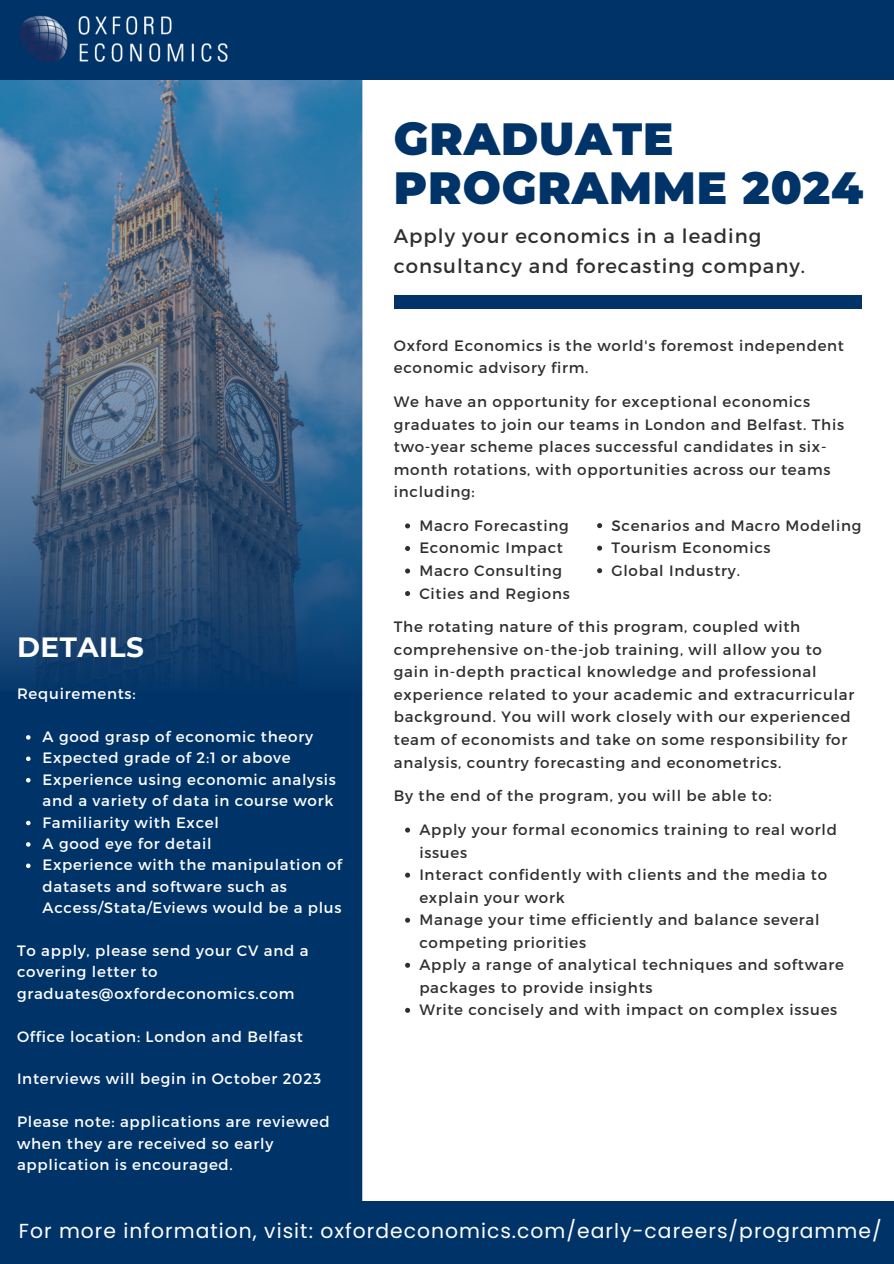
<style>
.page{position:relative;width:894px;height:1264px;background:#fff}
.page>*{position:absolute;margin:0;border:0;box-sizing:border-box;transform-origin:0 0}
.t1{font:900 45px/48.4px "Montserrat";letter-spacing:.02em;color:#003469}
.t2{font:700 27.75px "Montserrat";letter-spacing:.02em;color:#fff}
.t3{font:20.25px "Poppins";letter-spacing:.05em;color:#fff}
.t4{font:19.65px/29.2px "Montserrat";letter-spacing:.05em;color:#2f2f2f}
.t5{font:15px/22.5px "Montserrat";letter-spacing:.05em;color:#2f2f2f}
.t6{font:15px/21.5px "Montserrat";letter-spacing:.05em;color:#fff}
</style>
<div class="page">
<div style="left:393px;top:296px;width:468px;height:12px;background:#003469"></div>
<svg style="left:405px;top:523px;width:5px;height:5px"></svg>
<svg style="left:405px;top:546px;width:5px;height:5px"></svg>
<svg style="left:405px;top:568px;width:5px;height:5px"></svg>
<svg style="left:405px;top:591px;width:5px;height:5px"></svg>
<svg style="left:405px;top:827px;width:5px;height:5px"></svg>
<svg style="left:405px;top:872px;width:5px;height:5px"></svg>
<svg style="left:405px;top:917px;width:5px;height:5px"></svg>
<svg style="left:405px;top:962px;width:5px;height:5px"></svg>
<svg style="left:405px;top:1007px;width:5px;height:5px"></svg>
<div style="left:0;top:1201px;width:893px;height:62px;background:#003469"></div>
<div style="left:0;top:0;width:893px;height:80px;background:#003469"></div>
<svg style="left:0;top:15px;width:362px;height:677px;background:#3f6489"></svg>
<img style="left:17px;top:16px;width:212px;height:47px">
<div style="left:0;top:692px;width:362px;height:520px;background:#003469"></div>
<svg style="left:26px;top:735px;width:5px;height:4px"></svg>
<svg style="left:26px;top:756px;width:5px;height:5px"></svg>
<svg style="left:26px;top:778px;width:5px;height:4px"></svg>
<svg style="left:26px;top:820px;width:5px;height:5px"></svg>
<svg style="left:26px;top:842px;width:5px;height:4px"></svg>
<svg style="left:26px;top:863px;width:5px;height:5px"></svg>
<svg style="left:597px;top:523px;width:5px;height:5px"></svg>
<svg style="left:597px;top:545px;width:5px;height:5px"></svg>
<svg style="left:597px;top:568px;width:5px;height:5px"></svg>
<p class="t1" style="left:393px;top:115px;width:471px">GRADUATE<br>PROGRAMME 2024</p>
<p class="t4" style="left:393px;top:221px;width:412px">Apply your economics in a leading consultancy and forecasting company.</p>
<p class="t5" style="left:393px;top:333px;width:451px">Oxford Economics is the world's foremost independent economic advisory firm.</p>
<p class="t5" style="left:393px;top:390px;width:451px">We have an opportunity for exceptional economics graduates to join our teams in London and Belfast. This two-year scheme places successful candidates in six&shy;month rotations, with opportunities across our teams including:</p>
<p class="t2" style="left:17px;top:630px;width:128px">DETAILS</p>
<p class="t6" style="left:17px;top:682px;width:120px">Requirements:</p>
<p class="t6" style="left:43px;top:725px;width:272px">A good grasp of economic theory</p>
<p class="t6" style="left:43px;top:746px;width:250px">Expected grade of 2:1 or above</p>
<p class="t6" style="left:43px;top:768px;width:295px">Experience using economic analysis and a variety of data in course work</p>
<p class="t6" style="left:43px;top:810px;width:178px">Familiarity with Excel</p>
<p class="t6" style="left:43px;top:832px;width:170px">A good eye for detail</p>
<p class="t6" style="left:43px;top:853px;width:301px">Experience with the manipulation of datasets and software such as<br>Access/Stata/Eviews would be a plus</p>
<p class="t6" style="left:17px;top:939px;width:293px">To apply, please send your CV and a covering letter to graduates@oxfordeconomics.com</p>
<p class="t6" style="left:17px;top:1024px;width:287px">Office location: London and Belfast</p>
<p class="t6" style="left:17px;top:1067px;width:305px">Interviews will begin in October 2023</p>
<p class="t6" style="left:17px;top:1110px;width:314px">Please note: applications are reviewed when they are received so early application is encouraged.</p>
<p class="t5" style="left:419px;top:513px;width:151px">Macro Forecasting</p>
<p class="t5" style="left:419px;top:536px;width:145px">Economic Impact</p>
<p class="t5" style="left:419px;top:558px;width:144px">Macro Consulting</p>
<p class="t5" style="left:419px;top:581px;width:152px">Cities and Regions</p>
<p class="t5" style="left:611px;top:513px;width:251px">Scenarios and Macro Modeling</p>
<p class="t5" style="left:611px;top:536px;width:161px">Tourism Economics</p>
<p class="t5" style="left:611px;top:558px;width:130px">Global Industry.</p>
<p class="t5" style="left:393px;top:615px;width:462px">The rotating nature of this program, coupled with comprehensive on-the-job training, will allow you to gain in-depth practical knowledge and professional experience related to your academic and extracurricular background. You will work closely with our experienced team of economists and take on some responsibility for analysis, country forecasting and econometrics.</p>
<p class="t5" style="left:393px;top:784px;width:379px">By the end of the program, you will be able to:</p>
<p class="t5" style="left:419px;top:817px;width:419px">Apply your formal economics training to real world issues</p>
<p class="t5" style="left:419px;top:862px;width:409px">Interact confidently with clients and the media to explain your work</p>
<p class="t5" style="left:419px;top:907px;width:401px">Manage your time efficiently and balance several competing priorities</p>
<p class="t5" style="left:419px;top:952px;width:426px">Apply a range of analytical techniques and software packages to provide insights</p>
<p class="t5" style="left:419px;top:998px;width:419px">Write concisely and with impact on complex issues</p>
<p class="t3" style="left:19px;top:1217px;width:864px">For more information, visit: oxfordeconomics.com/early-careers/programme/</p>
</div>
